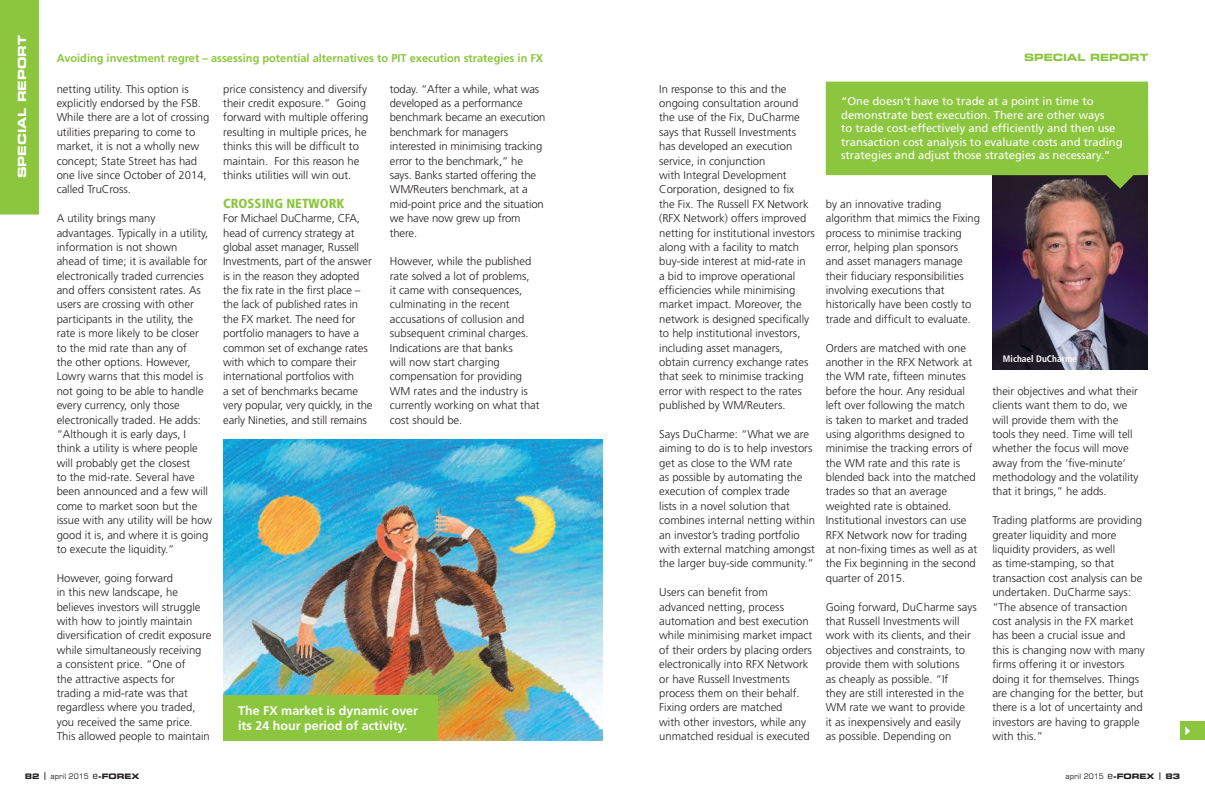
<style>
.page{position:relative;width:1205px;height:798px;background:#fff}
.page>*{position:absolute;margin:0;border:0;box-sizing:border-box;transform-origin:0 0}
.Paragraph_Title{font:900 condensed 13.12px "Frutiger";color:#8bc63e}
.Pulled_quotes{font:700 12.5px/15px "Frutiger";color:#fff}
.Body_text{font:300 11.25px/14.4px "Frutiger";color:#231f20}
.t1{font:11.25px/13.5px "Frutiger";color:#fff}
.Body_text-2{font:700 11.25px "Frutiger";color:#8bc63e}
.Section_title{font:700 expanded 11.25px "Square 721 BT";color:#fff}
.Section_title_top-ri{font:700 expanded 10px "Square 721 BT";color:#8bc63e}
.Photo_name{font:700 condensed 9.38px "Frutiger";color:#fff}
.t2{font:700 expanded 7.5px "Square 721 BT";color:#231f20}
.t3{font:7.5px "Square 721 BT";color:#231f20}
.s1{font-weight:400;font-stretch:normal}
.s2{font-weight:400;font-stretch:normal;font-size:10px}
.s3{font-size:10px}
.s4{font-weight:700;font-stretch:expanded}
</style>
<div class="page">
<div style="left:0;top:0;width:39px;height:214px;background:#8bc63e"></div>
<div style="left:1180px;top:721px;width:25px;height:18px;background:#8bc63e"></div>
<svg style="left:1185px;top:726px;width:5px;height:9px"></svg>
<img style="left:223px;top:439px;width:379px;height:301px">
<div style="left:223px;top:695px;width:214px;height:46px;background:#8bc63e"></div>
<img style="left:992px;top:189px;width:155px;height:180px">
<svg style="left:826px;top:81px;width:322px;height:108px;background:#8ec14b"></svg>
<p class="Section_title" style="left:15px;top:178px;width:144px;rotate:-90deg">SPECIAL REPORT</p>
<p class="Body_text-2" style="left:57px;top:51px;width:488px">Avoiding investment regret – assessing potential alternatives to PIT execution strategies in FX</p>
<p class="Body_text" style="left:57px;top:81px;width:154px">netting utility. This option is explicitly endorsed by the FSB.<br>While there are a lot of crossing utilities preparing to come to market, it is not a wholly new concept; State Street has had one live since October of 2014, called TruCross.</p>
<p class="Body_text" style="left:57px;top:211px;width:157px">A utility brings many advantages. Typically in a utility, information is not shown<br>ahead of time; it is available for electronically traded currencies and offers consistent rates. As users are crossing with other participants in the utility, the rate is more likely to be closer<br>to the mid rate than any of<br>the other options. However,<br>Lowry warns that this model is not going to be able to handle every currency, only those electronically traded. He adds: “Although it is early days, I think a utility is where people will probably get the closest<br>to the mid-rate. Several have been announced and a few will come to market soon but the issue with any utility will be how good it is, and where it is going to execute the liquidity.”</p>
<p class="Body_text" style="left:57px;top:570px;width:156px">However, going forward<br>in this new landscape, he believes investors will struggle with how to jointly maintain diversification of credit exposure while simultaneously receiving<br>a consistent price. “One of<br>the attractive aspects for trading a mid-rate was that regardless where you traded, you received the same price.<br>This allowed people to maintain</p>
<p class="Body_text" style="left:223px;top:81px;width:147px">price consistency and diversify their credit exposure.” Going forward with multiple offering resulting in multiple prices, he thinks this will be difficult to maintain. For this reason he thinks utilities will win out.</p>
<p class="Paragraph_Title" style="left:223px;top:195px;width:123px">CROSSING NETWORK</p>
<p class="Body_text" style="left:223px;top:211px;width:151px">For Michael DuCharme, CFA, head of currency strategy at global asset manager, Russell<br>Investments, part of the answer is in the reason they adopted the fix rate in the first place – the lack of published rates in the FX market. The need for portfolio managers to have a common set of exchange rates with which to compare their international portfolios with<br>a set of benchmarks became very popular, very quickly, in the early Nineties, and still remains</p>
<p class="Body_text" style="left:390px;top:81px;width:157px">today. “After a while, what was developed as a performance benchmark became an execution benchmark for managers interested in minimising tracking error to the benchmark,” he says. Banks started offering the<br>WM/Reuters benchmark, at a mid-point price and the situation we have now grew up from there.</p>
<p class="Body_text" style="left:390px;top:254px;width:151px">However, while the published rate solved a lot of problems,<br>it came with consequences, culminating in the recent accusations of collusion and subsequent criminal charges.<br>Indications are that banks<br>will now start charging compensation for providing<br>WM rates and the industry is currently working on what that cost should be.</p>
<p class="Pulled_quotes" style="left:238px;top:702px;width:181px">The FX market is dynamic over its 24 hour period of activity.</p>
<p class="t2" style="left:25px;top:772px;width:116px">82 | <span class="s1">april 2015</span> <span class="s2">e</span>-FOREX</p>
<p class="Body_text" style="left:659px;top:81px;width:157px">In response to this and the ongoing consultation around the use of the Fix, DuCharme says that Russell Investments has developed an execution service, in conjunction<br>with Integral Development<br>Corporation, designed to fix<br>the Fix. The Russell FX Network (RFX Network) offers improved netting for institutional investors along with a facility to match buy-side interest at mid-rate in<br>a bid to improve operational efficiencies while minimising market impact. Moreover, the network is designed specifically to help institutional investors, including asset managers, obtain currency exchange rates that seek to minimise tracking error with respect to the rates published by WM/Reuters.</p>
<p class="Body_text" style="left:659px;top:426px;width:157px">Says DuCharme: “What we are aiming to do is to help investors get as close to the WM rate<br>as possible by automating the execution of complex trade<br>lists in a novel solution that combines internal netting within an investor’s trading portfolio with external matching amongst the larger buy-side community.”</p>
<p class="Body_text" style="left:659px;top:585px;width:155px">Users can benefit from advanced netting, process automation and best execution while minimising market impact of their orders by placing orders electronically into RFX Network or have Russell Investments process them on their behalf.<br>Fixing orders are matched<br>with other investors, while any unmatched residual is executed</p>
<p class="Section_title_top-ri" style="left:1024px;top:51px;width:126px">SPECIAL REPORT</p>
<p class="t1" style="left:841px;top:94px;width:283px">“One doesn’t have to trade at a point in time to demonstrate best execution. There are other ways<br>to trade cost-effectively and efficiently and then use transaction cost analysis to evaluate costs and trading strategies and adjust those strategies as necessary.”</p>
<p class="Body_text" style="left:826px;top:196px;width:156px">by an innovative trading algorithm that mimics the Fixing process to minimise tracking error, helping plan sponsors<br>and asset managers manage their fiduciary responsibilities involving executions that historically have been costly to trade and difficult to evaluate.</p>
<p class="Body_text" style="left:826px;top:340px;width:153px">Orders are matched with one another in the RFX Network at the WM rate, fifteen minutes before the hour. Any residual left over following the match<br>is taken to market and traded using algorithms designed to minimise the tracking errors of the WM rate and this rate is blended back into the matched trades so that an average weighted rate is obtained.<br>Institutional investors can use<br>RFX Network now for trading at non-fixing times as well as at the Fix beginning in the second quarter of 2015.</p>
<p class="Body_text" style="left:826px;top:599px;width:153px">Going forward, DuCharme says that Russell Investments will work with its clients, and their objectives and constraints, to provide them with solutions<br>as cheaply as possible. “If<br>they are still interested in the<br>WM rate we want to provide<br>it as inexpensively and easily<br>as possible. Depending on</p>
<p class="Photo_name" style="left:1003px;top:353px;width:76px">Michael DuCharme</p>
<p class="Body_text" style="left:992px;top:383px;width:148px">their objectives and what their clients want them to do, we will provide them with the tools they need. Time will tell whether the focus will move away from the ‘five-minute’ methodology and the volatility that it brings,” he adds.</p>
<p class="Body_text" style="left:992px;top:513px;width:154px">Trading platforms are providing greater liquidity and more liquidity providers, as well<br>as time-stamping, so that transaction cost analysis can be undertaken. DuCharme says: “The absence of transaction cost analysis in the FX market has been a crucial issue and this is changing now with many firms offering it or investors doing it for themselves. Things are changing for the better, but there is a lot of uncertainty and investors are having to grapple with this.”</p>
<p class="t3" style="left:1065px;top:771px;width:116px">april 2015 <span class="s3">e</span><span class="s4">-FOREX </span><sup>|</sup> <span class="s4">83</span></p>
</div>
